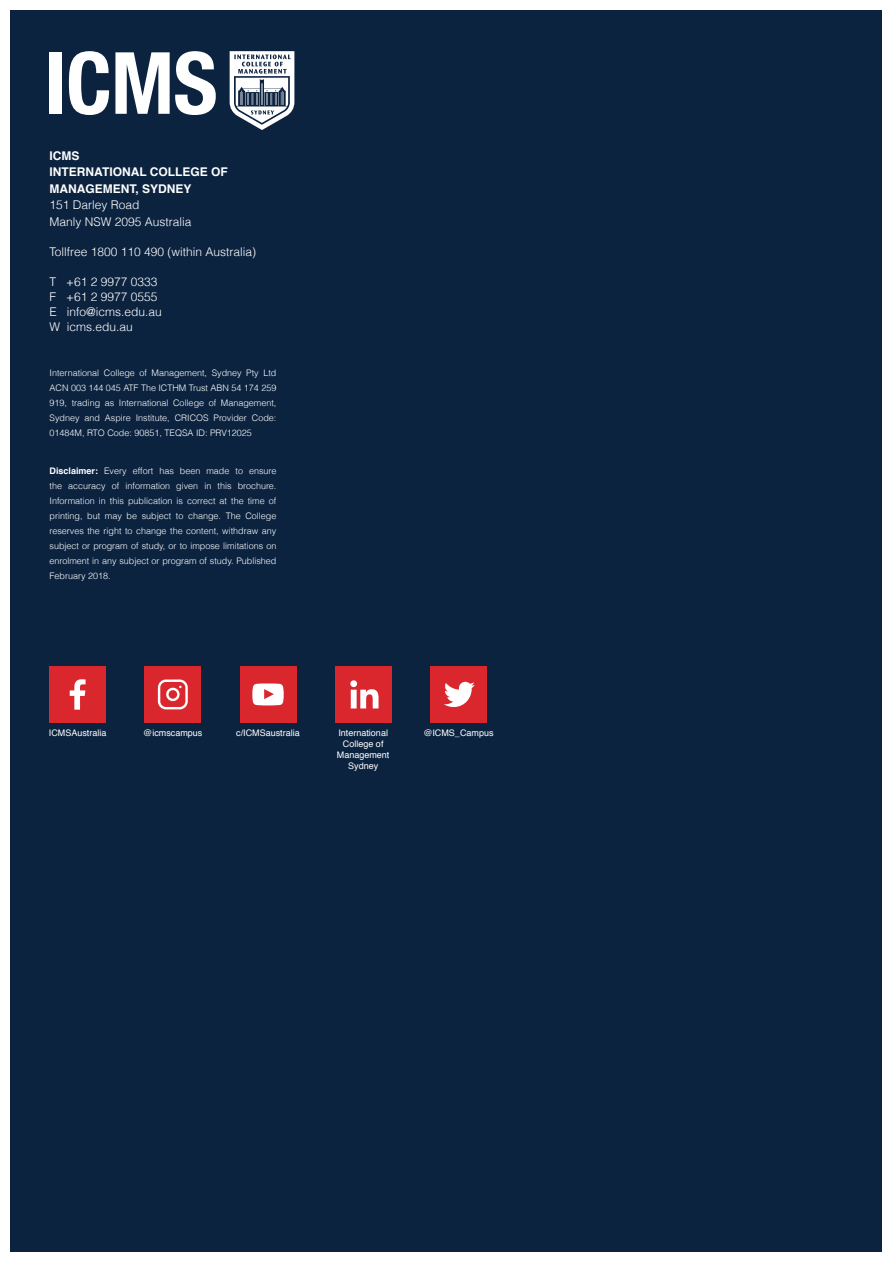
<style>
.page{position:relative;width:893px;height:1263px;background:#fff}
.page>*{position:absolute;margin:0;border:0;box-sizing:border-box;transform-origin:0 0}
.t1{font:300 12px/15px "Helvetica";color:#fff}
.t2{font:700 12px/16.5px "Helvetica";color:#fff}
.t3{font:300 9px/15px "Helvetica";color:#fff;text-align:justify}
.t4{font:9px/10.8px "Helvetica";color:#fff;text-align:center}
.s1{font-weight:700}
</style>
<div class="page">
<div style="left:11px;top:11px;width:871px;height:1241px;background:#0c2340"></div>
<svg style="left:230px;top:51px;width:64px;height:79px"></svg>
<div style="left:50px;top:52px;width:12px;height:62px;background:#fff"></div>
<svg style="left:69px;top:51px;width:40px;height:64px"></svg>
<svg style="left:115px;top:51px;width:101px;height:64px"></svg>
<div style="left:50px;top:666px;width:56px;height:56px;background:#d9272d"></div>
<svg style="left:70px;top:679px;width:16px;height:31px"></svg>
<div style="left:430px;top:666px;width:56px;height:56px;background:#d9272d"></div>
<svg style="left:444px;top:681px;width:31px;height:26px"></svg>
<div style="left:335px;top:666px;width:56px;height:56px;background:#d9272d"></div>
<svg style="left:350px;top:680px;width:28px;height:28px"></svg>
<div style="left:145px;top:666px;width:56px;height:56px;background:#d9272d"></div>
<div style="left:240px;top:666px;width:56px;height:56px;background:#d9272d"></div>
<svg style="left:252px;top:683px;width:32px;height:23px"></svg>
<svg style="left:158px;top:679px;width:30px;height:30px"></svg>
<h1 class="t2" style="left:50px;top:147px;width:180px">ICMS<br>INTERNATIONAL COLLEGE OF<br>MANAGEMENT, SYDNEY</h1>
<h1 class="t1" style="left:50px;top:196px;width:144px;line-height:16.5px">151 Darley Road<br>Manly NSW 2095 Australia</h1>
<h1 class="t1" style="left:50px;top:243px;width:208px">Tollfree 1800 110 490 (within Australia)</h1>
<h1 class="t1" style="left:50px;top:273px;width:114px">T +61 2 9977 0333<br>F +61 2 9977 0555<br>E info@icms.edu.au<br>W icms.edu.au</h1>
<p class="t3" style="left:50px;top:364px;width:228px">International College of Management, Sydney Pty Ltd ACN 003 144 045 ATF The ICTHM Trust ABN 54 174 259<br>919, trading as International College of Management, Sydney and Aspire Institute, CRICOS Provider Code:<br>01484M, RTO Code: 90851, TEQSA ID: PRV12025</p>
<p class="t3" style="left:50px;top:463px;width:228px"><span class="s1">Disclaimer:</span> Every effort has been made to ensure the accuracy of information given in this brochure.<br>Information in this publication is correct at the time of printing, but may be subject to change. The College reserves the right to change the content, withdraw any subject or program of study, or to impose limitations on enrolment in any subject or program of study. Published February 2018.</p>
<p class="t4" style="left:49px;top:728px;width:59px">ICMSAustralia</p>
<p class="t4" style="left:143px;top:728px;width:61px">@icmscampus</p>
<p class="t4" style="left:236px;top:728px;width:65px">c/ICMSaustralia</p>
<p class="t4" style="left:337px;top:728px;width:54px">International<br>College of<br>Management<br>Sydney</p>
<p class="t4" style="left:423px;top:728px;width:72px">@ICMS_Campus</p>
</div>
